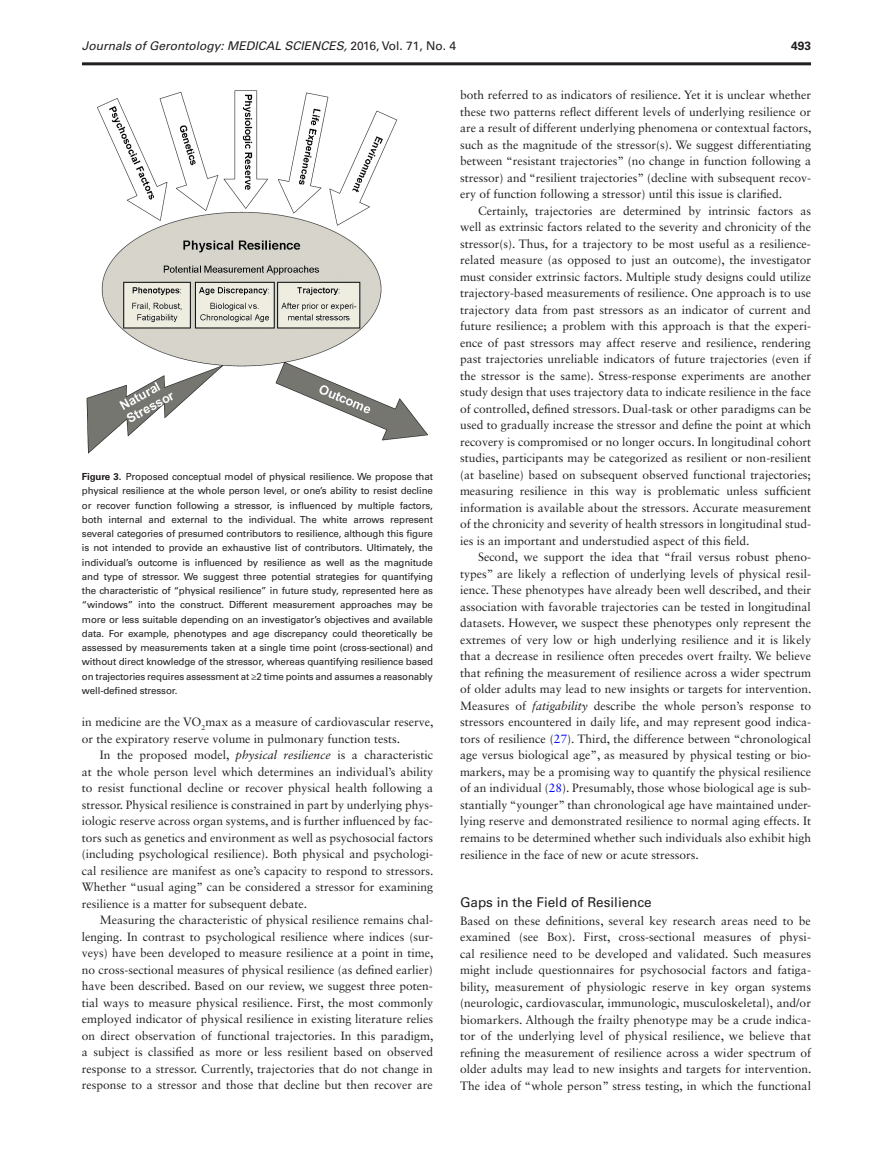
<style>
.page{position:relative;width:893px;height:1174px;background:#fff}
.page>*{position:absolute;margin:0;border:0;box-sizing:border-box;transform-origin:0 0}
.t1{font:13.5px "Univers LT Std";color:#231f20}
.t2{font:12px/16.5px "Sabon LT Std";color:#231f20;text-align:justify}
.t3{font:italic 12px "Univers LT Std";color:#231f20}
.t4{font:700 12px "Univers LT Std";color:#231f20}
.t5{font:9.75px/14.2px "Univers LT Std";letter-spacing:-.015em;color:#231f20;text-align:justify}
.s1{font-style:normal}
.s2{font-weight:700}
.s3{font-style:italic}
.s4{color:#00f}
</style>
<div class="page">
<img style="left:86px;top:90px;width:342px;height:363px">
<hr style="left:82px;top:62px;width:729px;height:3px;background:#231f20">
<p class="t3" style="left:82px;top:39px;width:376px">Journals of Gerontology: MEDICAL SCIENCES, <span class="s1">2016, Vol. 71, No. 4</span></p>
<p class="t4" style="left:791px;top:39px;width:22px">493</p>
<p class="t5" style="left:82px;top:469px;width:353px"><span class="s2">Figure 3.</span> Proposed conceptual model of physical resilience. We propose that physical resilience at the whole person level, or one’s ability to resist decline or recover function following a stressor, is influenced by multiple factors, both internal and external to the individual. The white arrows represent several categories of presumed contributors to resilience, although this figure is not intended to provide an exhaustive list of contributors. Ultimately, the individual’s outcome is influenced by resilience as well as the magnitude and type of stressor. We suggest three potential strategies for quantifying the characteristic of “physical resilience” in future study, represented here as “windows” into the construct. Different measurement approaches may be more or less suitable depending on an investigator’s objectives and available data. For example, phenotypes and age discrepancy could theoretically be assessed by measurements taken at a single time point (cross-sectional) and without direct knowledge of the stressor, whereas quantifying resilience based on trajectories requires assessment at ≥2 time points and assumes a reasonably well-defined stressor.</p>
<p class="t2" style="left:82px;top:713px;width:353px">in medicine are the VO<sub>2</sub>max as a measure of cardiovascular reserve, or the expiratory reserve volume in pulmonary function tests.</p>
<p class="t2" style="left:82px;top:746px;width:353px;text-indent:18px">In the proposed model, <span class="s3">physical resilience</span> is a characteristic at the whole person level which determines an individual’s ability to resist functional decline or recover physical health following a stressor. Physical resilience is constrained in part by underlying phys&shy;iologic reserve across organ systems, and is further influenced by fac&shy;tors such as genetics and environment as well as psychosocial factors (including psychological resilience). Both physical and psychologi&shy;cal resilience are manifest as one’s capacity to respond to stressors.<br>Whether “usual aging” can be considered a stressor for examining resilience is a matter for subsequent debate.</p>
<p class="t2" style="left:82px;top:911px;width:353px;text-indent:18px">Measuring the characteristic of physical resilience remains chal&shy;lenging. In contrast to psychological resilience where indices (sur&shy;veys) have been developed to measure resilience at a point in time, no cross-sectional measures of physical resilience (as defined earlier) have been described. Based on our review, we suggest three poten&shy;tial ways to measure physical resilience. First, the most commonly employed indicator of physical resilience in existing literature relies on direct observation of functional trajectories. In this paradigm, a subject is classified as more or less resilient based on observed response to a stressor. Currently, trajectories that do not change in response to a stressor and those that decline but then recover are</p>
<p class="t2" style="left:460px;top:87px;width:353px">both referred to as indicators of resilience. Yet it is unclear whether these two patterns reflect different levels of underlying resilience or are a result of different underlying phenomena or contextual factors, such as the magnitude of the stressor(s). We suggest differentiating between “resistant trajectories” (no change in function following a stressor) and “resilient trajectories” (decline with subsequent recov&shy;ery of function following a stressor) until this issue is clarified.</p>
<p class="t2" style="left:460px;top:202px;width:353px;text-indent:18px">Certainly, trajectories are determined by intrinsic factors as well as extrinsic factors related to the severity and chronicity of the stressor(s). Thus, for a trajectory to be most useful as a resilience&shy;related measure (as opposed to just an outcome), the investigator must consider extrinsic factors. Multiple study designs could utilize trajectory-based measurements of resilience. One approach is to use trajectory data from past stressors as an indicator of current and future resilience; a problem with this approach is that the experi&shy;ence of past stressors may affect reserve and resilience, rendering past trajectories unreliable indicators of future trajectories (even if the stressor is the same). Stress-response experiments are another study design that uses trajectory data to indicate resilience in the face of controlled, defined stressors. Dual-task or other paradigms can be used to gradually increase the stressor and define the point at which recovery is compromised or no longer occurs. In longitudinal cohort studies, participants may be categorized as resilient or non-resilient (at baseline) based on subsequent observed functional trajectories; measuring resilience in this way is problematic unless sufficient information is available about the stressors. Accurate measurement of the chronicity and severity of health stressors in longitudinal stud&shy;ies is an important and understudied aspect of this field.</p>
<p class="t2" style="left:460px;top:549px;width:353px;text-indent:18px">Second, we support the idea that “frail versus robust pheno&shy;types” are likely a reflection of underlying levels of physical resil&shy;ience. These phenotypes have already been well described, and their association with favorable trajectories can be tested in longitudinal datasets. However, we suspect these phenotypes only represent the extremes of very low or high underlying resilience and it is likely that a decrease in resilience often precedes overt frailty. We believe that refining the measurement of resilience across a wider spectrum of older adults may lead to new insights or targets for intervention.<br>Measures of <span class="s3">fatigability</span> describe the whole person’s response to stressors encountered in daily life, and may represent good indica&shy;tors of resilience (<span class="s4">27</span>). Third, the difference between “chronological age versus biological age”, as measured by physical testing or bio&shy;markers, may be a promising way to quantify the physical resilience of an individual (<span class="s4">28</span>). Presumably, those whose biological age is sub&shy;stantially “younger” than chronological age have maintained under&shy;lying reserve and demonstrated resilience to normal aging effects. It remains to be determined whether such individuals also exhibit high resilience in the face of new or acute stressors.</p>
<p class="t1" style="left:460px;top:893px;width:193px">Gaps in the Field of Resilience</p>
<p class="t2" style="left:460px;top:912px;width:353px">Based on these definitions, several key research areas need to be examined (see Box). First, cross-sectional measures of physi&shy;cal resilience need to be developed and validated. Such measures might include questionnaires for psychosocial factors and fatiga&shy;bility, measurement of physiologic reserve in key organ systems (neurologic, cardiovascular, immunologic, musculoskeletal), and/or biomarkers. Although the frailty phenotype may be a crude indica&shy;tor of the underlying level of physical resilience, we believe that refining the measurement of resilience across a wider spectrum of older adults may lead to new insights and targets for intervention.<br>The idea of “whole person” stress testing, in which the functional</p>
</div>
